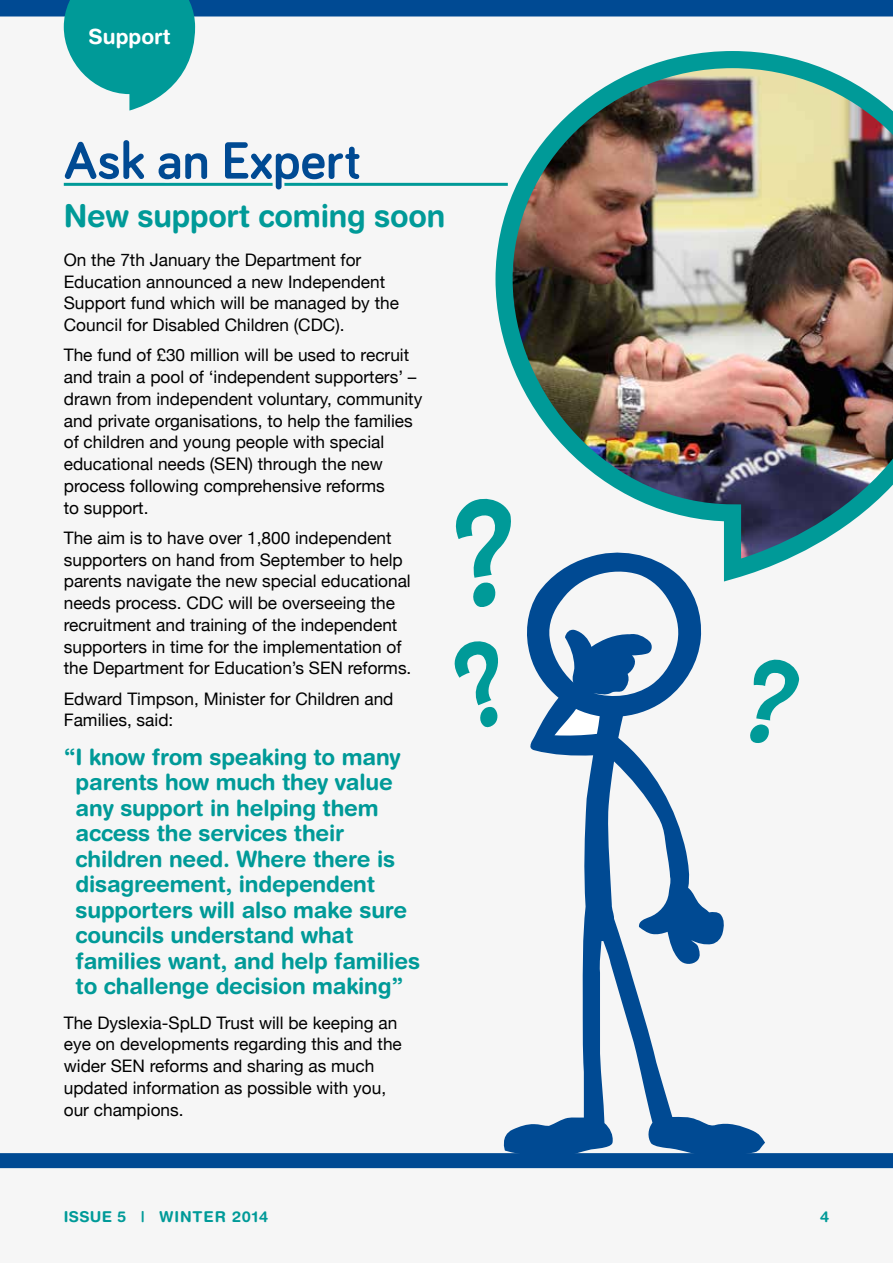
<style>
.page{position:relative;width:893px;height:1263px;background:#f6f6f6}
.page>*{position:absolute;margin:0;border:0;box-sizing:border-box;transform-origin:0 0}
.t1{font:700 54px "Bariol";color:#004a93}
.t2{font:700 31.5px "Helvetica Rounded";letter-spacing:-.01em;color:#009a98;scale:.96 1}
.t3{font:700 22.5px/25.5px "Helvetica Rounded";letter-spacing:-.01em;color:#009a98}
.t4{font:700 21px "Helvetica Rounded";color:#fff}
.t5{font:17.25px/21.8px "Helvetica Neue";color:#000}
.t6{font:700 15px "Helvetica Rounded";letter-spacing:.06em;color:#009a98}
</style>
<div class="page">
<hr style="left:64px;top:183px;width:444px;height:3px;background:#009a98">
<svg style="left:63px;top:182px;width:305px;height:4px"></svg>
<div style="left:0;top:0;width:893px;height:17px;background:#004a93"></div>
<div style="left:0;top:1153px;width:893px;height:15px;background:#004a93"></div>
<svg style="left:64px;top:0;width:131px;height:111px"></svg>
<img style="left:487px;top:51px;width:406px;height:518px">
<svg style="left:500px;top:547px;width:265px;height:607px"></svg>
<svg style="left:548px;top:566px;width:132px;height:133px"></svg>
<svg style="left:554px;top:709px;width:46px;height:27px"></svg>
<svg style="left:455px;top:494px;width:58px;height:114px"></svg>
<svg style="left:454px;top:641px;width:44px;height:87px"></svg>
<svg style="left:748px;top:655px;width:51px;height:88px"></svg>
<p class="t4" style="left:89px;top:23px;width:84px">Support</p>
<h1 class="t1" style="left:64px;top:135px;width:299px">Ask an Expert</h1>
<h2 class="t2" style="left:64px;top:197px;width:399px">New support coming soon</h2>
<p class="t5" style="left:64px;top:249px;width:337px">On the 7th January the Department for Education announced a new Independent Support fund which will be managed by the Council for Disabled Children (CDC).</p>
<p class="t5" style="left:64px;top:344px;width:360px">The fund of £30 million will be used to recruit and train a pool of ‘independent supporters’ – drawn from independent voluntary, community and private organisations, to help the families of children and young people with special educational needs (SEN) through the new process following comprehensive reforms<br>to support.</p>
<p class="t5" style="left:64px;top:527px;width:349px">The aim is to have over 1,800 independent supporters on hand from September to help parents navigate the new special educational needs process. CDC will be overseeing the recruitment and training of the independent supporters in time for the implementation of the Department for Education’s SEN reforms.</p>
<p class="t5" style="left:64px;top:687px;width:331px">Edward Timpson, Minister for Children and<br>Families, said:</p>
<p class="t3" style="left:76px;top:743px;width:346px;text-indent:-12px">“I know from speaking to many parents how much they value any support in helping them access the services their children need. Where there is disagreement, independent supporters will also make sure councils understand what families want, and help families to challenge decision making”</p>
<p class="t5" style="left:64px;top:1011px;width:340px">The Dyslexia-SpLD Trust will be keeping an eye on developments regarding this and the wider SEN reforms and sharing as much updated information as possible with you, our champions.</p>
<p class="t6" style="left:64px;top:1207px;width:206px">ISSUE 5 | WINTER 2014</p>
<p class="t6" style="left:820px;top:1207px;width:11px">4</p>
</div>
